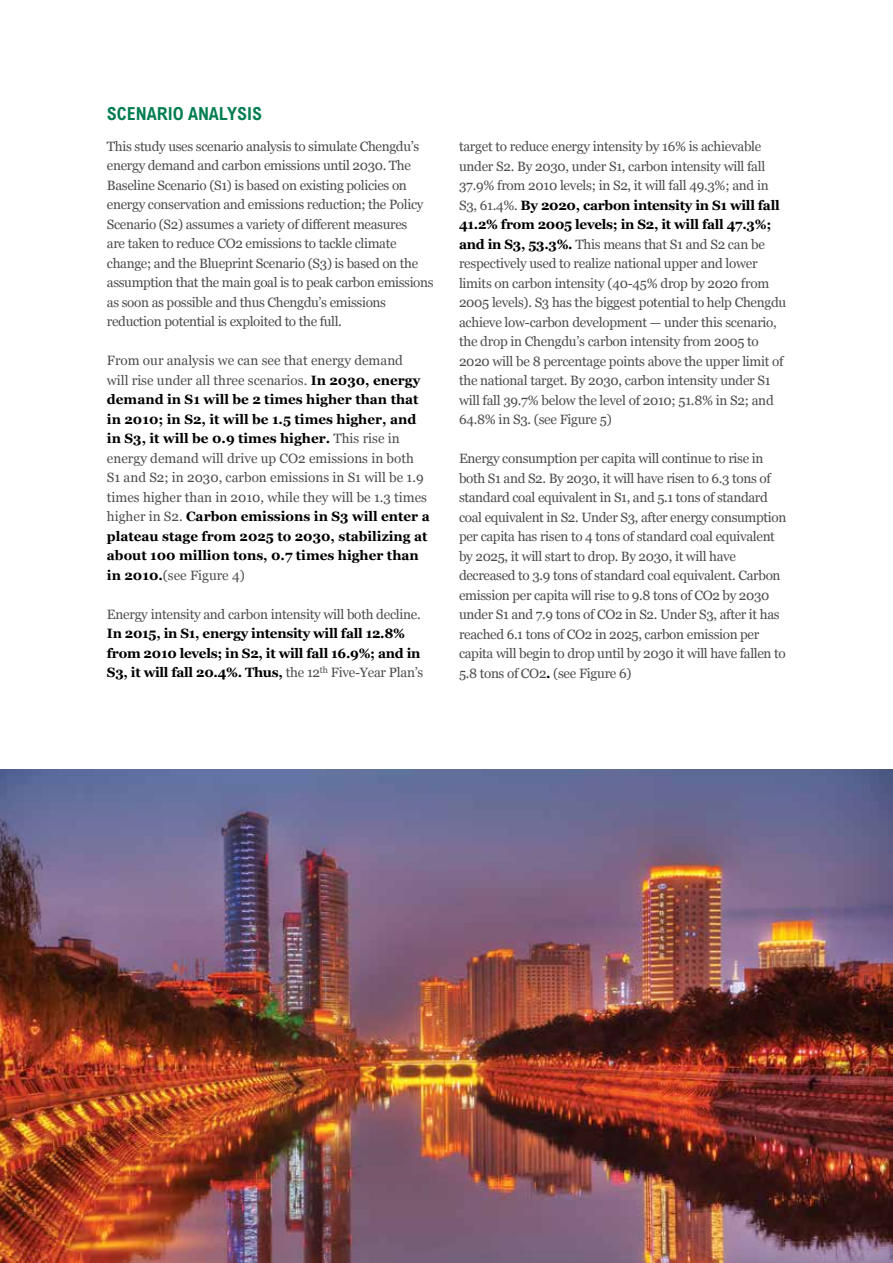
<style>
.page{position:relative;width:893px;height:1263px;background:#fff}
.page>*{position:absolute;margin:0;border:0;box-sizing:border-box;transform-origin:0 0}
.t1{font:700 condensed 18px "Arial MT Std";color:#007d4f}
.t2{font:13.5px/19.5px "Georgia";letter-spacing:-.025em;color:#4d4d4f}
.t3{font:13.5px/19.5px "Georgia";color:#4d4d4f}
.t4{font:700 13.5px/19.5px "Georgia";letter-spacing:-.02em;color:#000}
.s1{font-weight:700;color:#000}
.s2{font-weight:400;color:#4d4d4f}
</style>
<div class="page">
<img style="left:0;top:770px;width:892px;height:493px">
<h1 class="t1" style="left:107px;top:103px;width:157px">SCENARIO ANALYSIS</h1>
<p class="t2" style="left:107px;top:136px;width:328px">This study uses scenario analysis to simulate Chengdu’s energy demand and carbon emissions until 2030. The Baseline Scenario (S1) is based on existing policies on energy conservation and emissions reduction; the Policy Scenario (S2) assumes a variety of different measures<br>are taken to reduce CO2 emissions to tackle climate change; and the Blueprint Scenario (S3) is based on the assumption that the main goal is to peak carbon emissions as soon as possible and thus Chengdu’s emissions reduction potential is exploited to the full.</p>
<p class="t3" style="left:107px;top:351px;width:324px">From our analysis we can see that energy demand<br>will rise under all three scenarios. <span class="s1">In 2030, energy demand in S1 will be 2 times higher than that in 2010; in S2, it will be 1.5 times higher, and in S3, it will be 0.9 times higher.</span> This rise in energy demand will drive up CO2 emissions in both S1 and S2; in 2030, carbon emissions in S1 will be 1.9 times higher than in 2010, while they will be 1.3 times higher in S2. <span class="s1">Carbon emissions in S3 will enter a plateau stage from 2025 to 2030, stabilizing at about 100 million tons, 0.7 times higher than in 2010.</span>(see Figure 4)</p>
<p class="t2" style="left:107px;top:604px;width:315px">Energy intensity and carbon intensity will both decline.</p>
<p class="t4" style="left:107px;top:624px;width:318px">In 2015, in S1, energy intensity will fall 12.8% from 2010 levels; in S2, it will fall 16.9%; and in<br>S3, it will fall 20.4%. Thus, <span class="s2">the 12</span><sup>th</sup> <span class="s2">Five-Year Plan’s</span></p>
<p class="t2" style="left:459px;top:137px;width:329px">target to reduce energy intensity by 16% is achievable under S2. By 2030, under S1, carbon intensity will fall 37.9% from 2010 levels; in S2, it will fall 49.3%; and in S3, 61.4%. <span class="s1">By 2020, carbon intensity in S1 will fall 41.2% from 2005 levels; in S2, it will fall 47.3%; and in S3, 53.3%.</span> This means that S1 and S2 can be respectively used to realize national upper and lower limits on carbon intensity (40-45% drop by 2020 from 2005 levels). S3 has the biggest potential to help Chengdu achieve low-carbon development — under this scenario, the drop in Chengdu’s carbon intensity from 2005 to 2020 will be 8 percentage points above the upper limit of the national target. By 2030, carbon intensity under S1 will fall 39.7% below the level of 2010; 51.8% in S2; and 64.8% in S3. (see Figure 5)</p>
<p class="t2" style="left:459px;top:449px;width:329px">Energy consumption per capita will continue to rise in both S1 and S2. By 2030, it will have risen to 6.3 tons of standard coal equivalent in S1, and 5.1 tons of standard coal equivalent in S2. Under S3, after energy consumption per capita has risen to 4 tons of standard coal equivalent by 2025, it will start to drop. By 2030, it will have decreased to 3.9 tons of standard coal equivalent. Carbon emission per capita will rise to 9.8 tons of CO2 by 2030 under S1 and 7.9 tons of CO2 in S2. Under S3, after it has reached 6.1 tons of CO2 in 2025, carbon emission per capita will begin to drop until by 2030 it will have fallen to 5.8 tons of CO2<span class="s1">.</span> (see Figure 6)</p>
</div>
